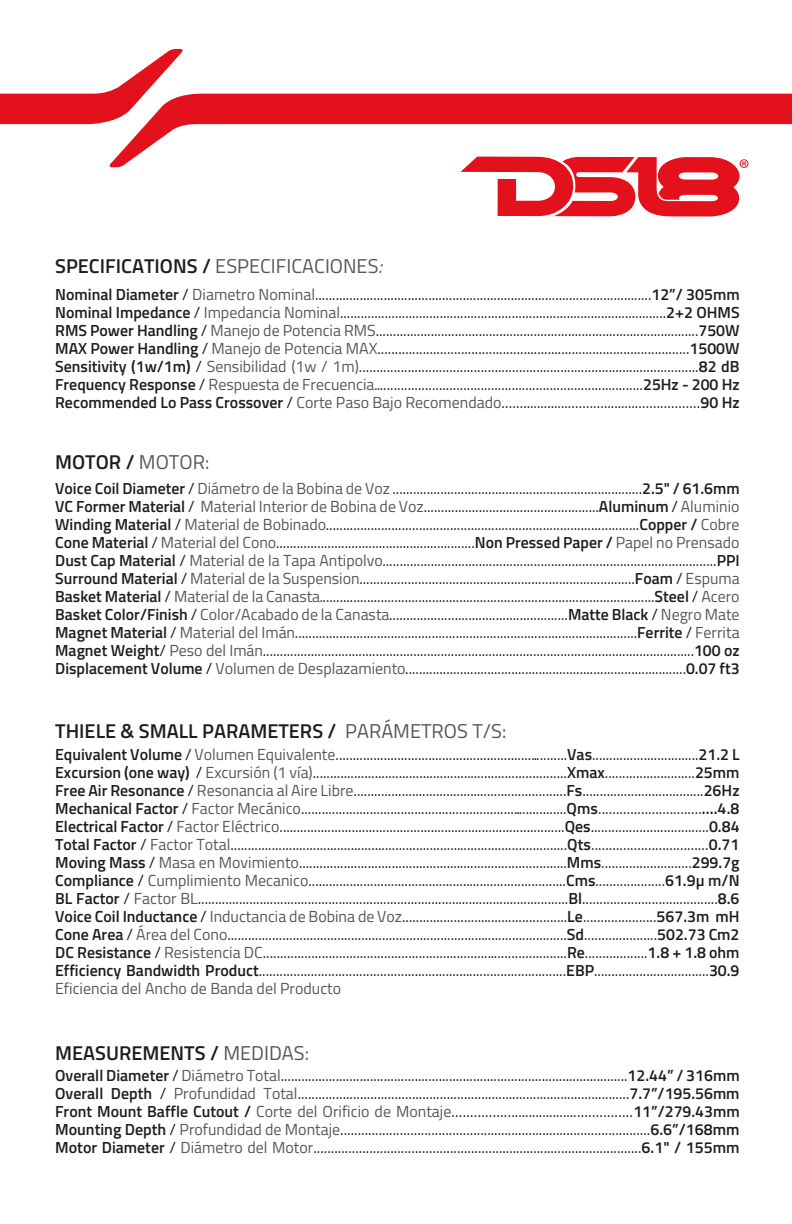
<style>
.page{position:relative;width:792px;height:1224px;background:#fff}
.page>*{position:absolute;margin:0;border:0;box-sizing:border-box;transform-origin:0 0}
.t1{font:600 20px "Titillium Web";color:#1d1e1c}
.t2{font:20px "Titillium Web";color:#585756}
.t3{font:16px/18px "Titillium Web";color:#1d1e1c;text-align:justify}
.s1{font-weight:600;color:#1d1e1c}
.s2{font-style:italic}
.s3{font-weight:600}
.s4{color:#585756}
.s5{font-weight:400;color:#585756}
</style>
<div class="page">
<svg style="left:109px;top:93px;width:683px;height:74px"></svg>
<svg style="left:0;top:49px;width:183px;height:75px"></svg>
<svg style="left:461px;top:157px;width:287px;height:60px"></svg>
<p class="t2" style="left:55px;top:251px;width:328px"><span class="s1">SPECIFICATIONS /</span> ESPECIFICACIONES<span class="s2">:</span></p>
<p class="t3" style="left:55px;top:285px;width:686px"><span class="s3">Nominal Diameter</span> / <span class="s4">Diametro Nominal</span>..................................................................................................<span class="s3">12”/ 305mm Nominal Impedance</span> / <span class="s4">Impedancia Nominal</span>...............................................................................................<span class="s3">2+2 OHMS RMS Power Handling</span> / <span class="s4">Manejo de Potencia RMS</span>..............................................................................................<span class="s3">750W MAX Power Handling</span> / <span class="s4">Manejo de Potencia MAX</span>..........................................................................................<span class="s3">1500W Sensitivity (1w/1m)</span> / <span class="s4">Sensibilidad (1w / 1m)</span>..................................................................................................<span class="s3">82 dB Frequency Response</span> / <span class="s4">Respuesta de Frecuencia</span><span class="s2">..</span>............................................................................<span class="s3">25Hz - 200 Hz Recommended Lo Pass Crossover</span> / <span class="s4">Corte Paso Bajo Recomendado</span>........................................................<span class="s3">90 Hz</span></p>
<p class="t1" style="left:55px;top:447px;width:156px">MOTOR / <span class="s5">MOTOR:</span></p>
<p class="t3" style="left:55px;top:478px;width:686px"><span class="s3">Voice Coil Diameter</span> / <span class="s4">Diámetro de la Bobina de Voz</span> .........................................................................<span class="s3">2.5" / 61.6mm VC Former Material</span> / <span class="s4">Material Interior de Bobina de Voz</span>...................................................<span class="s3">Aluminum</span> / <span class="s4">Aluminio </span><span class="s3">Winding Material</span> / <span class="s4">Material de Bobinado</span>...........................................................................................<span class="s3">Copper /</span> <span class="s4">Cobre </span><span class="s3">Cone Material</span> / <span class="s4">Material del Cono</span>..........................................................<span class="s3">Non Pressed Paper /</span> <span class="s4">Papel no Prensado </span><span class="s3">Dust Cap Material</span> / <span class="s4">Material de la Tapa Antipolvo</span>.................................................................................................<span class="s3">PPI Surround Material</span> / <span class="s4">Material de la Suspension</span>................................................................................<span class="s3">Foam</span> / <span class="s4">Espuma </span><span class="s3">Basket Material</span> / <span class="s4">Material de la Canasta</span><span class="s2">.</span>.................................................................................................<span class="s3">Steel</span> / <span class="s4">Acero </span><span class="s3">Basket Color/Finish</span> / <span class="s4">Color/Acabado de la Canasta</span>....................................................<span class="s3">Matte Black</span> / <span class="s4">Negro Mate </span><span class="s3">Magnet Material</span> / <span class="s4">Material del Imán</span>....................................................................................................<span class="s3">Ferrite</span> / <span class="s4">Ferrita </span><span class="s3">Magnet Weight</span>/ <span class="s4">Peso del Imán</span>..............................................................................................................................<span class="s3">100 oz Displacement Volume</span> / <span class="s4">Volumen de Desplazamiento</span>..................................................................................<span class="s3">0.07 ft3</span></p>
<p class="t1" style="left:55px;top:716px;width:453px">THIELE &amp; SMALL PARAMETERS / <span class="s5">PARÁMETROS T/S:</span></p>
<p class="t3" style="left:55px;top:744px;width:686px"><span class="s3">Equivalent Volume</span> / <span class="s4">Volumen Equivalente</span>....................................................................<span class="s3">Vas</span>...............................<span class="s3">21.2 L Excursion (one way)</span> / <span class="s4">Excursión (1 vía)</span>..........................................................................<span class="s3">Xmax</span>..........................<span class="s3">25mm Free Air Resonance</span> / <span class="s4">Resonancia al Aire Libre</span>..............................................................<span class="s3">Fs</span>...................................<span class="s3">26Hz Mechanical Factor</span> / <span class="s4">Factor Mecánico</span>..............................................................................<span class="s3">Qms</span>.............................<span class="s3">....4.8<br>Electrical Factor</span> / <span class="s4">Factor Eléctrico</span>...................................................................................<span class="s3">Qes</span>..................................<span class="s3">0.84<br>Total Factor</span> / <span class="s4">Factor Total</span>..................................................................................................<span class="s3">Qts</span>.................................<span class="s3">0.71<br>Moving Mass</span> / <span class="s4">Masa en Movimiento</span>..............................................................................<span class="s3">Mms</span>..........................<span class="s3">299.7g Compliance</span> / <span class="s4">Cumplimiento Mecanico</span>...........................................................................<span class="s3">Cms</span>....................<span class="s3">61.9µ m/N BL Factor</span> / <span class="s4">Factor BL</span>............................................................................................................<span class="s3">Bl</span>.......................................<span class="s3">8.6<br>Voice Coil Inductance</span> / <span class="s4">Inductancia de Bobina de Voz</span>................................................<span class="s3">Le</span>.....................<span class="s3">567.3m mH Cone Area</span> / <span class="s4">Área del Cono</span>...................................................................................................<span class="s3">Sd</span>.....................<span class="s3">502.73 Cm2<br>DC Resistance</span> / <span class="s4">Resistencia DC</span>........................................................................................<span class="s3">Re</span>..................<span class="s3">1.8 + 1.8 ohm Efficiency Bandwidth Product</span>.........................................................................................<span class="s3">EBP</span>.................................<span class="s3">30.9<br></span><span class="s4">Eficiencia del Ancho de Banda del Producto</span></p>
<p class="t1" style="left:55px;top:1038px;width:255px">MEASUREMENTS / <span class="s5">MEDIDAS:</span></p>
<p class="t3" style="left:55px;top:1065px;width:686px"><span class="s3">Overall Diameter</span> / <span class="s4">Diámetro Total</span>.....................................................................................................<span class="s3">12.44” / 316mm Overall Depth</span> / <span class="s4">Profundidad Total</span>................................................................................................<span class="s3">7.7”/195.56mm Front Mount Baffle Cutout /</span> <span class="s4">Corte del Orificio de Montaje</span>..................................................<span class="s3">11”/279.43mm Mounting Depth</span> / <span class="s4">Profundidad de Montaje</span>.........................................................................................<span class="s3">6.6”/168mm Motor Diameter</span> / <span class="s4">Diámetro del Motor</span>..............................................................................................<span class="s3">6.1" / 155mm</span></p>
</div>
